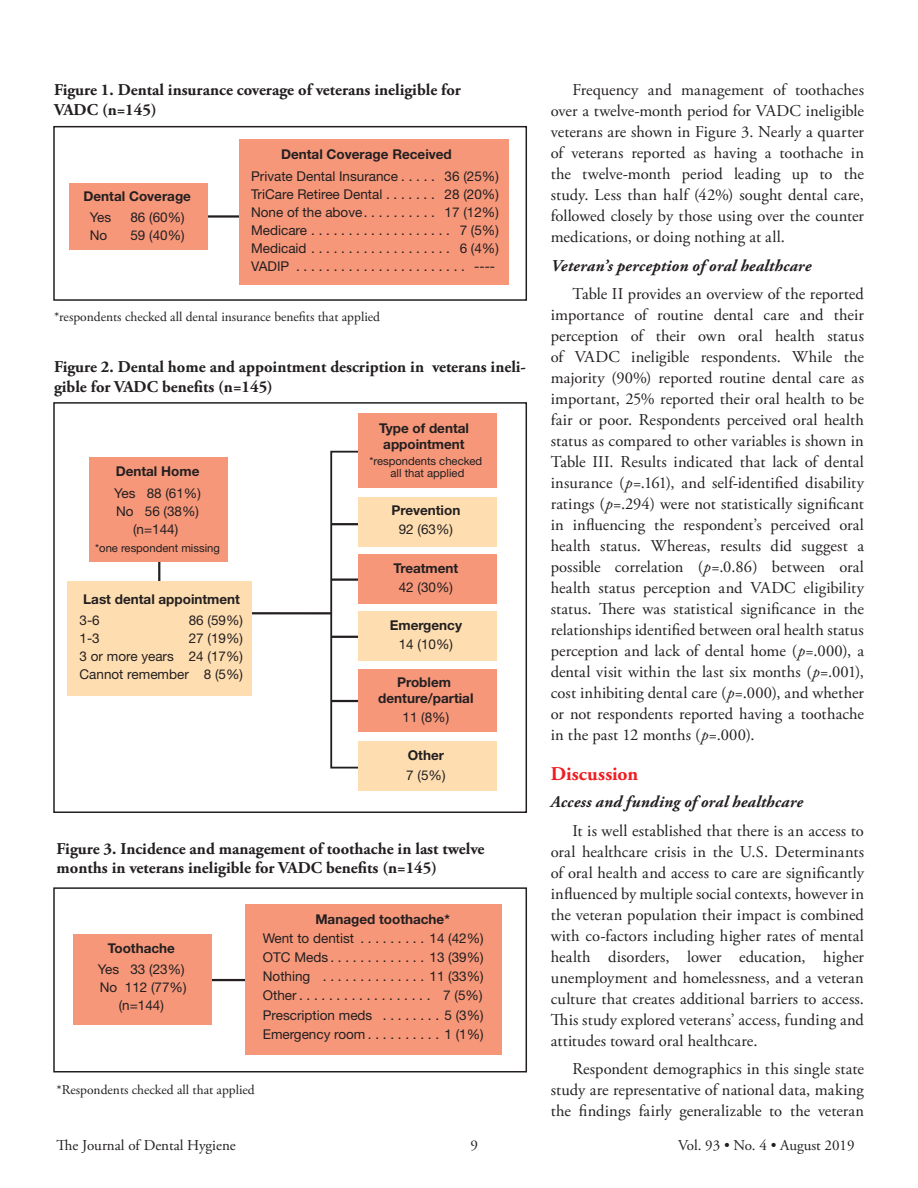
<style>
.page{position:relative;width:918px;height:1188px;background:#fff}
.page>*{position:absolute;margin:0;border:0;box-sizing:border-box;transform-origin:0 0}
.ADHA_Subhead{font:700 19.5px "Adobe Garamond Pro";letter-spacing:.005em;color:#ee1d23}
.body_copy_dd{font:16.5px/21px "Adobe Garamond Pro";letter-spacing:.005em;color:#231f20;text-align:justify}
.Table_Title{font:700 16.5px/19.5px "Adobe Garamond Pro";color:#231f20}
.body_copy_dd-2{font:italic 700 16.5px "Adobe Garamond Pro";letter-spacing:.01em;color:#231f20}
.t1{font:15px "Adobe Garamond Pro";color:#231f20}
.t2{font:13.5px/18px "Helvetica Neue";color:#231f20;text-align:center}
.t3{font:700 13.5px/19.2px "Helvetica Neue";color:#231f20;text-align:center}
.Table_Title-2{font:13.5px "Adobe Garamond Pro";color:#231f20}
.t4{font:11.25px/12.3px "Helvetica Neue";color:#231f20;text-align:center}
.s1{font-weight:400}
.s2{font-weight:700}
.s3{font-style:italic}
</style>
<div class="page">
<hr style="left:203px;top:215px;width:50px;height:3px;background:#231f20">
<div style="left:69px;top:183px;width:139px;height:66px;background:#f6977a"></div>
<div style="left:239px;top:140px;width:270px;height:145px;background:#f6977a"></div>
<div style="left:53px;top:126px;width:474px;height:175px;border:2px solid #231f20"></div>
<hr style="left:158px;top:551px;width:2px;height:50px;background:#231f20">
<hr style="left:247px;top:612px;width:84px;height:2px;background:#231f20">
<svg style="left:329px;top:450px;width:37px;height:319px"></svg>
<div style="left:89px;top:457px;width:139px;height:104px;background:#f6977a"></div>
<div style="left:359px;top:413px;width:138px;height:75px;background:#f6977a"></div>
<div style="left:359px;top:497px;width:138px;height:49px;background:#fedeb1"></div>
<div style="left:359px;top:554px;width:138px;height:49px;background:#f6977a"></div>
<div style="left:359px;top:611px;width:138px;height:50px;background:#fedeb1"></div>
<div style="left:359px;top:669px;width:138px;height:63px;background:#f6977a"></div>
<div style="left:359px;top:741px;width:138px;height:49px;background:#fedeb1"></div>
<div style="left:68px;top:582px;width:184px;height:114px;background:#fedeb1"></div>
<div style="left:53px;top:402px;width:474px;height:411px;border:2px solid #231f20"></div>
<hr style="left:197px;top:979px;width:51px;height:2px;background:#231f20">
<div style="left:73px;top:934px;width:139px;height:91px;background:#f6977a"></div>
<div style="left:245px;top:904px;width:257px;height:150px;background:#f6977a"></div>
<div style="left:53px;top:887px;width:474px;height:185px;border:2px solid #231f20"></div>
<p class="Table_Title" style="left:54px;top:80px;width:409px">Figure 1. Dental insurance coverage of veterans ineligible for<br>VADC (n=145)</p>
<p class="t3" style="left:90px;top:186px;width:103px;line-height:21.3px;text-align:left;text-indent:-6px">Dental Coverage<br><span class="s1">Yes</span></p>
<p class="t2" style="left:130px;top:209px;width:56px">86 (60%)</p>
<p class="t2" style="left:90px;top:227px;width:19px">No</p>
<p class="t2" style="left:130px;top:227px;width:56px">59 (40%)</p>
<p class="t2" style="left:251px;top:145px;width:249px;line-height:21.3px;text-align:left;text-indent:30px"><span class="s2">Dental Coverage Received<br></span>Private Dental Insurance . . . . . 36 (25%)</p>
<p class="t2" style="left:251px;top:186px;width:249px;text-align:justify">TriCare Retiree Dental . . . . . . . 28 (20%)<br>None of the above. . . . . . . . . . 17 (12%)<br>Medicare . . . . . . . . . . . . . . . . . . . 7 (5%)<br>Medicaid . . . . . . . . . . . . . . . . . . . 6 (4%)<br>VADIP . . . . . . . . . . . . . . . . . . . . . . . ----</p>
<p class="Table_Title-2" style="left:54px;top:309px;width:328px">*respondents checked all dental insurance benefits that applied</p>
<p class="Table_Title" style="left:54px;top:358px;width:474px">Figure 2. Dental home and appointment description in veterans ineli&shy;gible for VADC benefits (n=145)</p>
<p class="t3" style="left:114px;top:461px;width:88px;line-height:21.3px;text-align:left">Dental Home<br><span class="s1">Yes 88 (61%)</span></p>
<p class="t2" style="left:116px;top:503px;width:85px">No 56 (38%) (n=144)</p>
<p class="t4" style="left:95px;top:542px;width:126px">*one respondent missing</p>
<p class="t3" style="left:80px;top:589px;width:162px;line-height:21.3px;text-align:left">Last dental appointment<br><span class="s1">3-6</span></p>
<p class="t2" style="left:189px;top:612px;width:56px">86 (59%)</p>
<p class="t2" style="left:80px;top:630px;width:165px;text-align:justify;text-indent:109px">27 (19%)<br>3 or more years 24 (17%)<br>Cannot remember 8 (5%)</p>
<p class="t2" style="left:80px;top:630px;width:22px">1-3</p>
<p class="t3" style="left:379px;top:421px;width:91px;line-height:15.8px">Type of dental appointment</p>
<p class="t4" style="left:370px;top:455px;width:114px">*respondents checked all that applied</p>
<p class="t3" style="left:391px;top:501px;width:71px">Prevention<br><span class="s1">92 (63%)</span></p>
<p class="t3" style="left:393px;top:558px;width:67px">Treatment<br><span class="s1">42 (30%)</span></p>
<p class="t3" style="left:390px;top:616px;width:74px">Emergency<br><span class="s1">14 (10%)</span></p>
<p class="t3" style="left:378px;top:675px;width:97px;line-height:15.8px">Problem denture/partial</p>
<p class="t2" style="left:403px;top:709px;width:48px">11 (8%)</p>
<p class="t3" style="left:406px;top:746px;width:41px;text-align:left">Other<br><span class="s1">7 (5%)</span></p>
<p class="Table_Title" style="left:57px;top:839px;width:429px">Figure 3. Incidence and management of toothache in last twelve months in veterans ineligible for VADC benefits (n=145)</p>
<p class="t2" style="left:98px;top:938px;width:88px;line-height:21.3px"><span class="s2">Toothache<br></span>Yes 33 (23%)</p>
<p class="t2" style="left:100px;top:979px;width:88px">No 112 (77%) (n=144)</p>
<p class="t2" style="left:263px;top:910px;width:222px;line-height:19.2px;text-align:left;text-indent:53px"><span class="s2">Managed toothache*<br></span>Went to dentist . . . . . . . . . 14 (42%)<br>OTC Meds . . . . . . . . . . . . . 13 (39%)<br>Nothing . . . . . . . . . . . . . . 11 (33%)<br>Other . . . . . . . . . . . . . . . . . . 7 (5%)<br>Prescription meds . . . . . . . . 5 (3%)<br>Emergency room . . . . . . . . . . 1 (1%)</p>
<p class="Table_Title-2" style="left:57px;top:1082px;width:200px">*Respondents checked all that applied</p>
<p class="body_copy_dd" style="left:551px;top:80px;width:315px;text-indent:22px">Frequency and management of toothaches over a twelve-month period for VADC ineligible veterans are shown in Figure 3. Nearly a quarter of veterans reported as having a toothache in the twelve-month period leading up to the study. Less than half (42%) sought dental care, followed closely by those using over the counter medications, or doing nothing at all.</p>
<p class="body_copy_dd-2" style="left:551px;top:256px;width:262px">Veteran’s perception of oral healthcare</p>
<p class="body_copy_dd" style="left:551px;top:284px;width:315px;text-indent:22px">Table II provides an overview of the reported importance of routine dental care and their perception of their own oral health status of VADC ineligible respondents. While the majority (90%) reported routine dental care as important, 25% reported their oral health to be fair or poor. Respondents perceived oral health status as compared to other variables is shown in Table III. Results indicated that lack of dental insurance (<span class="s3">p</span>=.161), and self-identified disability ratings (<span class="s3">p</span>=.294) were not statistically significant in influencing the respondent’s perceived oral health status. Whereas, results did suggest a possible correlation (<span class="s3">p</span>=.0.86) between oral health status perception and VADC eligibility status. There was statistical significance in the relationships identified between oral health status perception and lack of dental home (<span class="s3">p</span>=.000), a dental visit within the last six months (<span class="s3">p</span>=.001), cost inhibiting dental care (<span class="s3">p</span>=.000), and whether or not respondents reported having a toothache in the past 12 months (<span class="s3">p</span>=.000).</p>
<p class="ADHA_Subhead" style="left:551px;top:762px;width:89px">Discussion</p>
<p class="body_copy_dd-2" style="left:551px;top:792px;width:254px">Access and funding of oral healthcare</p>
<p class="body_copy_dd" style="left:551px;top:820px;width:315px;text-indent:22px">It is well established that there is an access to oral healthcare crisis in the U.S. Determinants of oral health and access to care are significantly influenced by multiple social contexts, however in the veteran population their impact is combined with co-factors including higher rates of mental health disorders, lower education, higher unemployment and homelessness, and a veteran culture that creates additional barriers to access.<br>This study explored veterans’ access, funding and attitudes toward oral healthcare.</p>
<p class="body_copy_dd" style="left:551px;top:1059px;width:315px;text-indent:22px">Respondent demographics in this single state study are representative of national data, making the findings fairly generalizable to the veteran</p>
<p class="t1" style="left:57px;top:1137px;width:181px">The Journal of Dental Hygiene</p>
<p class="t1" style="left:471px;top:1137px;width:9px">9</p>
<p class="t1" style="left:678px;top:1137px;width:178px">Vol. 93 • No. 4 • August 2019</p>
</div>
